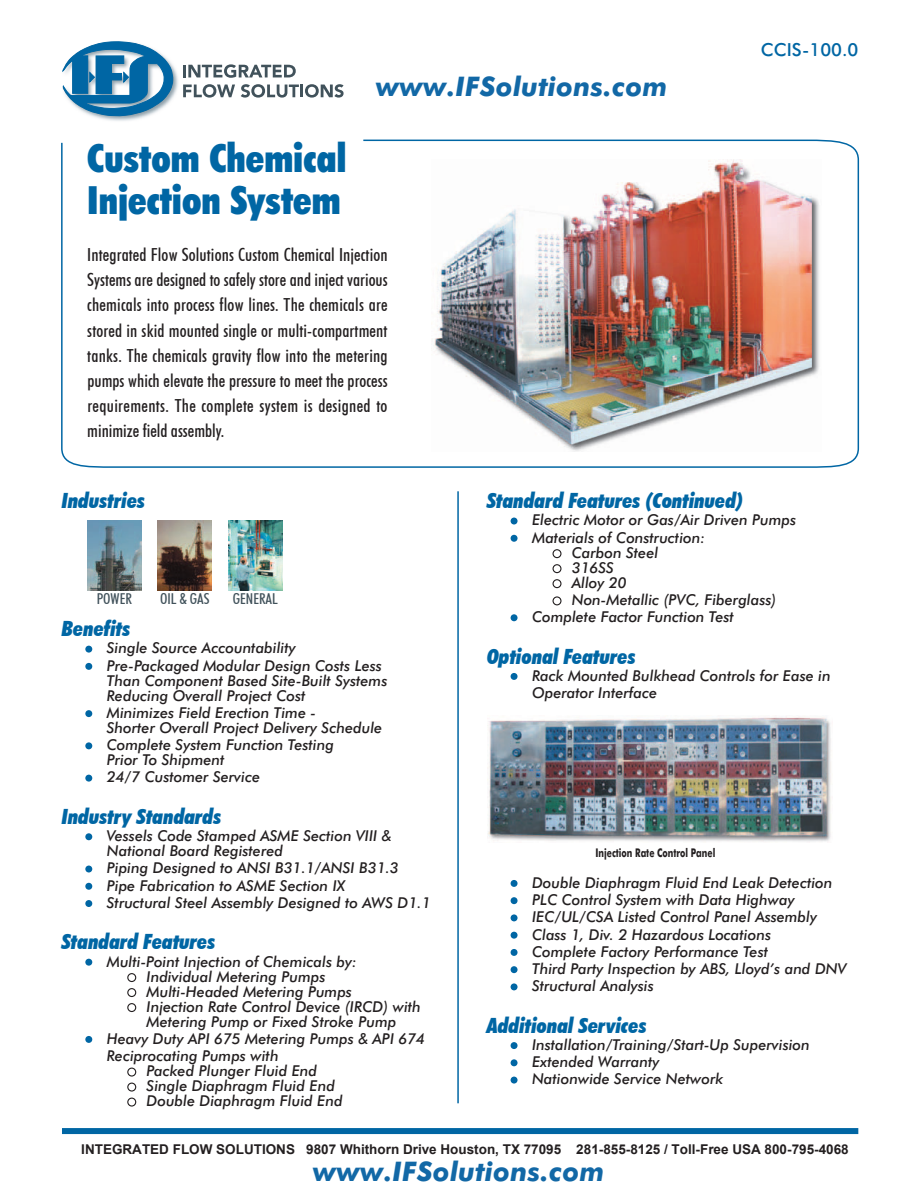
<style>
.page{position:relative;width:918px;height:1188px;background:#fff}
.page>*{position:absolute;margin:0;border:0;box-sizing:border-box;transform-origin:0 0}
.t1{font:900 condensed 39px/42.9px "Futura BT";color:#0066a4}
.t2{font:italic 700 27px "Futura BT";letter-spacing:.015em;color:#1268a6}
.t3{font:italic 900 condensed 21px "Futura BT";color:#0066a4}
.t4{font:500 condensed 18px/25.2px "Futura BT";letter-spacing:.02em;color:#231f20;text-align:justify}
.t5{font:500 18px "Futura BT";color:#0066a4}
.t6{font:italic 500 15px/17.2px "Futura BT";color:#231f20}
.t7{font:500 condensed 15px "Futura BT";color:#41525b}
.t8{font:700 13.5px "Arial";color:#231f20}
.t9{font:700 12px "Futura BT";color:#231f20;scale:.71 1}
</style>
<div class="page">
<img style="left:93px;top:66px;width:85px;height:55px">
<svg style="left:85px;top:646px;width:7px;height:7px"></svg>
<svg style="left:85px;top:663px;width:7px;height:7px"></svg>
<svg style="left:85px;top:710px;width:7px;height:7px"></svg>
<svg style="left:85px;top:742px;width:7px;height:7px"></svg>
<svg style="left:85px;top:775px;width:7px;height:7px"></svg>
<svg style="left:85px;top:833px;width:7px;height:7px"></svg>
<svg style="left:85px;top:866px;width:7px;height:6px"></svg>
<svg style="left:85px;top:883px;width:7px;height:7px"></svg>
<svg style="left:85px;top:900px;width:7px;height:7px"></svg>
<svg style="left:85px;top:959px;width:7px;height:7px"></svg>
<div style="left:127px;top:973px;width:9px;height:9px;border:1px solid #231f20;border-radius:50%"></div>
<div style="left:127px;top:988px;width:9px;height:9px;border:1px solid #231f20;border-radius:50%"></div>
<div style="left:127px;top:1003px;width:9px;height:9px;border:1px solid #231f20;border-radius:50%"></div>
<svg style="left:85px;top:1036px;width:7px;height:7px"></svg>
<div style="left:127px;top:1068px;width:9px;height:9px;border:1px solid #231f20;border-radius:50%"></div>
<div style="left:127px;top:1083px;width:9px;height:9px;border:1px solid #231f20;border-radius:50%"></div>
<div style="left:127px;top:1098px;width:9px;height:9px;border:1px solid #231f20;border-radius:50%"></div>
<svg style="left:183px;top:84px;width:52px;height:14px"></svg>
<svg style="left:241px;top:84px;width:103px;height:14px"></svg>
<svg style="left:183px;top:64px;width:113px;height:14px"></svg>
<svg style="left:62px;top:41px;width:111px;height:75px"></svg>
<div style="left:62px;top:1128px;width:796px;height:6px;background:#0066a4"></div>
<hr style="left:457px;top:491px;width:2px;height:612px;background:#0066a4">
<svg style="left:61px;top:139px;width:799px;height:329px"></svg>
<img style="left:228px;top:520px;width:54px;height:71px">
<img style="left:87px;top:520px;width:54px;height:71px">
<img style="left:158px;top:520px;width:54px;height:71px">
<svg style="left:511px;top:518px;width:7px;height:6px"></svg>
<svg style="left:511px;top:535px;width:7px;height:7px"></svg>
<div style="left:553px;top:549px;width:9px;height:9px;border:1px solid #231f20;border-radius:50%"></div>
<div style="left:553px;top:564px;width:9px;height:9px;border:1px solid #231f20;border-radius:50%"></div>
<div style="left:553px;top:579px;width:9px;height:9px;border:1px solid #231f20;border-radius:50%"></div>
<div style="left:553px;top:596px;width:9px;height:9px;border:1px solid #231f20;border-radius:50%"></div>
<svg style="left:511px;top:614px;width:7px;height:7px"></svg>
<svg style="left:511px;top:673px;width:7px;height:7px"></svg>
<svg style="left:511px;top:880px;width:7px;height:7px"></svg>
<svg style="left:511px;top:897px;width:7px;height:7px"></svg>
<svg style="left:511px;top:914px;width:7px;height:7px"></svg>
<svg style="left:511px;top:932px;width:7px;height:7px"></svg>
<svg style="left:511px;top:949px;width:7px;height:7px"></svg>
<svg style="left:511px;top:966px;width:7px;height:7px"></svg>
<svg style="left:511px;top:983px;width:7px;height:7px"></svg>
<svg style="left:511px;top:1042px;width:7px;height:7px"></svg>
<svg style="left:511px;top:1059px;width:7px;height:7px"></svg>
<svg style="left:511px;top:1077px;width:7px;height:7px"></svg>
<img style="left:487px;top:717px;width:344px;height:125px">
<img style="left:432px;top:160px;width:390px;height:292px">
<h1 class="t1" style="left:87px;top:136px;width:261px">Custom Chemical<br>Injection System</h1>
<h2 class="t2" style="left:376px;top:70px;width:293px">www.IFSolutions.com</h2>
<p class="t4" style="left:87px;top:242px;width:302px">Integrated Flow Solutions Custom Chemical Injection Systems are designed to safely store and inject various chemicals into process flow lines. The chemicals are stored in skid mounted single or multi-compartment tanks. The chemicals gravity flow into the metering pumps which elevate the pressure to meet the process requirements. The complete system is designed to minimize field assembly.</p>
<p class="t5" style="left:761px;top:38px;width:99px">CCIS-100.0</p>
<h3 class="t3" style="left:62px;top:488px;width:85px">Industries</h3>
<h3 class="t3" style="left:487px;top:488px;width:258px">Standard Features (Continued)</h3>
<p class="t6" style="left:532px;top:511px;width:266px">Electric Motor or Gas/Air Driven Pumps<br>Materials of Construction:</p>
<p class="t6" style="left:572px;top:545px;width:88px;line-height:15px">Carbon Steel<br>316SS<br>Alloy 20</p>
<p class="t6" style="left:532px;top:591px;width:246px;text-indent:40px">Non-Metallic (PVC, Fiberglass)<br>Complete Factor Function Test</p>
<h3 class="t3" style="left:487px;top:643px;width:150px">Optional Features</h3>
<p class="t6" style="left:532px;top:667px;width:300px">Rack Mounted Bulkhead Controls for Ease in<br>Operator Interface</p>
<p class="t7" style="left:97px;top:590px;width:37px">POWER</p>
<p class="t7" style="left:160px;top:590px;width:51px">OIL &amp; GAS</p>
<p class="t7" style="left:233px;top:590px;width:47px">GENERAL</p>
<h3 class="t3" style="left:62px;top:616px;width:70px">Benefits</h3>
<p class="t6" style="left:107px;top:639px;width:277px">Single Source Accountability<br>Pre-Packaged Modular Design Costs Less</p>
<p class="t6" style="left:107px;top:673px;width:282px;line-height:15px">Than Component Based Site-Built Systems<br>Reducing Overall Project Cost</p>
<p class="t6" style="left:107px;top:705px;width:277px;line-height:15px">Minimizes Field Erection Time -<br>Shorter Overall Project Delivery Schedule</p>
<p class="t6" style="left:107px;top:737px;width:229px;line-height:15px">Complete System Function Testing<br>Prior To Shipment</p>
<p class="t6" style="left:107px;top:768px;width:155px">24/7 Customer Service</p>
<h3 class="t3" style="left:62px;top:804px;width:161px">Industry Standards</h3>
<p class="t6" style="left:107px;top:828px;width:286px;line-height:15px">Vessels Code Stamped ASME Section VIII &amp;<br>National Board Registered</p>
<p class="t6" style="left:107px;top:859px;width:325px">Piping Designed to ANSI B31.1/ANSI B31.3<br>Pipe Fabrication to ASME Section IX<br>Structural Steel Assembly Designed to AWS D1.1</p>
<h3 class="t3" style="left:62px;top:929px;width:155px">Standard Features</h3>
<p class="t6" style="left:147px;top:954px;width:276px;line-height:15px;text-indent:-40px">Multi-Point Injection of Chemicals by:<br>Individual Metering Pumps Multi-Headed Metering Pumps<br>Injection Rate Control Device (IRCD) with Metering Pump or Fixed Stroke Pump</p>
<p class="t6" style="left:107px;top:1030px;width:320px">Heavy Duty API 675 Metering Pumps &amp; API 674<br>Reciprocating Pumps with</p>
<p class="t6" style="left:147px;top:1063px;width:198px;line-height:15px">Packed Plunger Fluid End<br>Single Diaphragm Fluid End<br>Double Diaphragm Fluid End</p>
<p class="t8" style="left:81px;top:1140px;width:769px">INTEGRATED FLOW SOLUTIONS 9807 Whithorn Drive Houston, TX 77095 281-855-8125 / Toll-Free USA 800-795-4068</p>
<p class="t9" style="left:596px;top:846px;width:170px">Injection Rate Control Panel</p>
<p class="t6" style="left:532px;top:874px;width:316px">Double Diaphragm Fluid End Leak Detection PLC Control System with Data Highway IEC/UL/CSA Listed Control Panel Assembly Class 1, Div. 2 Hazardous Locations<br>Complete Factory Performance Test<br>Third Party Inspection by ABS, Lloyd’s and DNV Structural Analysis</p>
<h3 class="t3" style="left:487px;top:1012px;width:161px">Additional Services</h3>
<p class="t6" style="left:532px;top:1036px;width:279px">Installation/Training/Start-Up Supervision<br>Extended Warranty<br>Nationwide Service Network</p>
<h2 class="t2" style="left:313px;top:1155px;width:293px">www.IFSolutions.com</h2>
</div>
